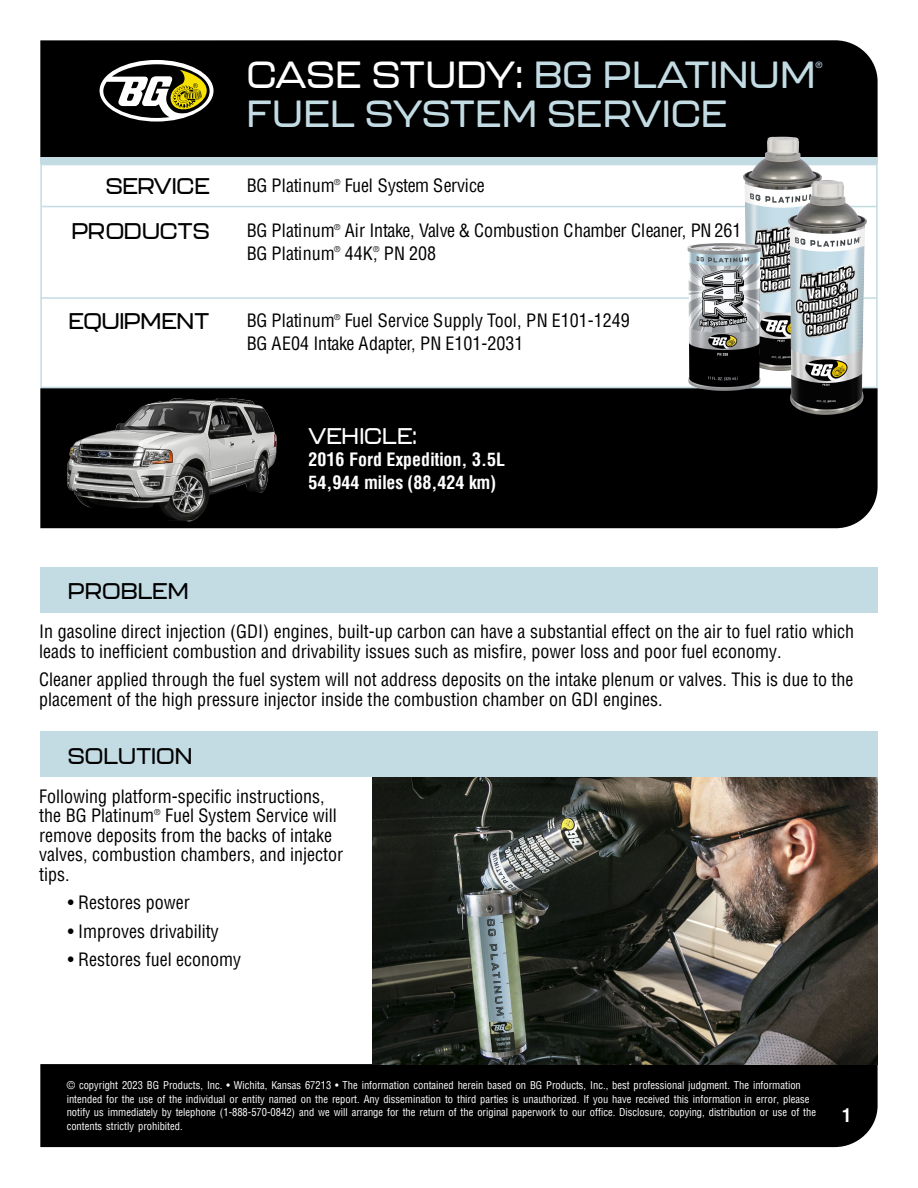
<style>
.page{position:relative;width:918px;height:1188px;background:#fff}
.page>*{position:absolute;margin:0;border:0;box-sizing:border-box;transform-origin:0 0}
.t1{font:500 37.5px "Kallisto";letter-spacing:.015em;color:#fff}
.t2{font:500 37.5px "Kallisto";letter-spacing:.015em;color:#c3dbe3}
.t3{font:500 22.5px "Kallisto";color:#000}
.t4{font:500 22.5px/45px "Kallisto";letter-spacing:-.02em;color:#000;text-align:right}
.t5{font:500 22.5px "Kallisto";letter-spacing:-.025em;color:#000}
.t6{font:500 22.5px "Kallisto";letter-spacing:.01em;color:#fff}
.t7{font:condensed 18px/19.5px "Helvetica LT Pro";color:#000}
.t8{font:700 condensed 18px/22.5px "Helvetica LT Pro";color:#fff}
.t9{font:condensed 18px "Helvetica LT Pro";letter-spacing:-.025em;color:#000}
.t10{font:condensed 10.5px/13.5px "Helvetica LT Pro";color:#fff}
.t11{font:8.7px "Helvetica LT Pro";color:#c3dbe3}
.t12{font:condensed 7.8px "Helvetica LT Pro";color:#000}
.s1{color:#c3dbe3}
</style>
<div class="page">
<div style="left:40px;top:1064px;width:838px;height:83px;background:#000"></div>
<img style="left:372px;top:777px;width:506px;height:288px">
<div style="left:40px;top:567px;width:838px;height:46px;background:#c3dbe3"></div>
<div style="left:40px;top:731px;width:838px;height:46px;background:#c3dbe3"></div>
<div style="left:40px;top:40px;width:838px;height:117px;background:#000"></div>
<svg style="left:100px;top:60px;width:114px;height:62px"></svg>
<svg style="left:103px;top:64px;width:107px;height:54px"></svg>
<div style="left:40px;top:157px;width:838px;height:7px;background:#c3dbe3"></div>
<div style="left:40px;top:388px;width:838px;height:140px;background:#000"></div>
<svg style="left:40px;top:164px;width:838px;height:224px"></svg>
<img style="left:726px;top:125px;width:118px;height:259px">
<img style="left:771px;top:169px;width:107px;height:259px">
<img style="left:687px;top:230px;width:75px;height:169px">
<img style="left:62px;top:398px;width:219px;height:124px">
<p class="t4" style="left:71px;top:163px;width:140px">SERVICE<br>PRODUCTS</p>
<p class="t5" style="left:68px;top:308px;width:142px">EQUIPMENT</p>
<h1 class="t1" style="left:247px;top:52px;width:570px">CASE STUDY: <span class="s1">BG PLATINUM</span></h1>
<p class="t11" style="left:816px;top:60px;width:8px">®</p>
<h1 class="t2" style="left:247px;top:91px;width:482px">FUEL SYSTEM SERVICE</h1>
<p class="t7" style="left:247px;top:176px;width:89px">BG Platinum</p>
<p class="t12" style="left:334px;top:177px;width:8px">®</p>
<p class="t9" style="left:345px;top:174px;width:142px">Fuel System Service</p>
<p class="t7" style="left:247px;top:221px;width:89px">BG Platinum</p>
<p class="t12" style="left:334px;top:222px;width:8px">®</p>
<p class="t7" style="left:345px;top:221px;width:398px">Air Intake, Valve &amp; Combustion Chamber Cleaner, PN 261</p>
<p class="t7" style="left:247px;top:243px;width:89px">BG Platinum</p>
<p class="t12" style="left:334px;top:244px;width:8px">®</p>
<p class="t7" style="left:345px;top:243px;width:93px">44K, PN 208</p>
<p class="t12" style="left:373px;top:244px;width:8px">®</p>
<p class="t7" style="left:247px;top:309px;width:384px;line-height:22.5px;text-indent:98px">Fuel Service Supply Tool, PN E101-1249<br>BG AE04 Intake Adapter, PN E101-2031</p>
<p class="t7" style="left:247px;top:311px;width:89px">BG Platinum</p>
<p class="t12" style="left:334px;top:312px;width:8px">®</p>
<p class="t6" style="left:309px;top:422px;width:110px">VEHICLE:</p>
<p class="t8" style="left:309px;top:448px;width:198px">2016 Ford Expedition, 3.5L<br>54,944 miles (88,424 km)</p>
<p class="t3" style="left:68px;top:578px;width:123px">PROBLEM</p>
<p class="t7" style="left:39px;top:622px;width:816px">In gasoline direct injection (GDI) engines, built-up carbon can have a substantial effect on the air to fuel ratio which leads to inefficient combustion and drivability issues such as misfire, power loss and poor fuel economy.</p>
<p class="t7" style="left:39px;top:670px;width:816px">Cleaner applied through the fuel system will not address deposits on the intake plenum or valves. This is due to the placement of the high pressure injector inside the combustion chamber on GDI engines.</p>
<p class="t3" style="left:68px;top:742px;width:126px">SOLUTION</p>
<p class="t7" style="left:39px;top:786px;width:287px">Following platform-specific instructions, the BG Platinum</p>
<p class="t7" style="left:39px;top:806px;width:305px;text-indent:126px">Fuel System Service will remove deposits from the backs of intake valves, combustion chambers, and injector tips.</p>
<p class="t7" style="left:68px;top:893px;width:123px">• Restores power</p>
<p class="t7" style="left:68px;top:921px;width:152px">• Improves drivability</p>
<p class="t7" style="left:68px;top:950px;width:175px">• Restores fuel economy</p>
<p class="t12" style="left:154px;top:807px;width:8px">®</p>
<p class="t10" style="left:67px;top:1079px;width:751px">© copyright 2023 BG Products, Inc. • Wichita, Kansas 67213 • The information contained herein based on BG Products, Inc., best professional judgment. The information intended for the use of the individual or entity named on the report. Any dissemination to third parties is unauthorized. If you have received this information in error, please notify us immediately by telephone (1-888-570-0842) and we will arrange for the return of the original paperwork to our office. Disclosure, copying, distribution or use of the contents strictly prohibited.</p>
<p class="t8" style="left:842px;top:1104px;width:10px">1</p>
</div>
